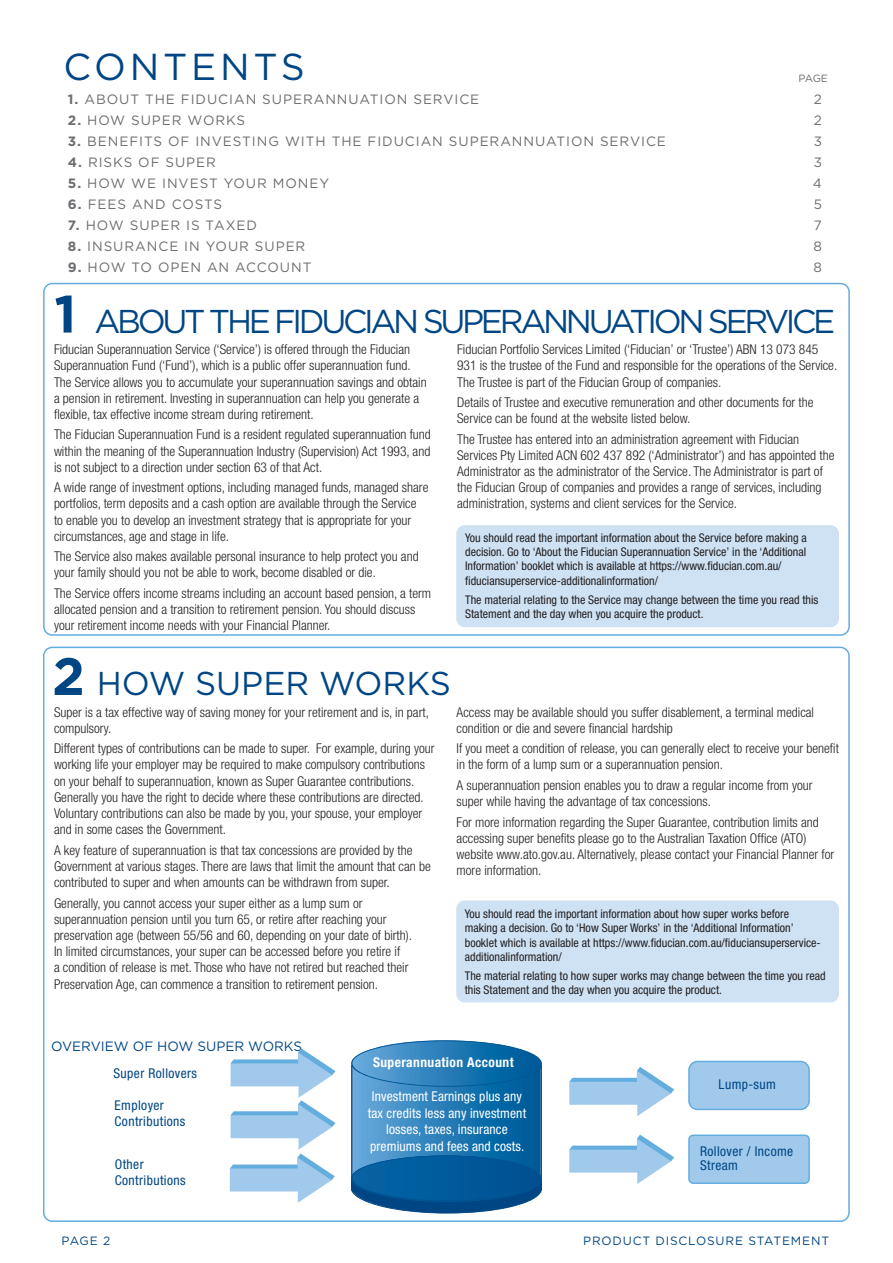
<style>
.page{position:relative;width:893px;height:1263px;background:#fff}
.page>*{position:absolute;margin:0;border:0;box-sizing:border-box;transform-origin:0 0}
.t1{font:700 52.5px "Gotham";color:#004684}
.t2{font:37.5px "Gotham";letter-spacing:.1em;color:#004684}
.t3{font:33px "Gotham";letter-spacing:-.1em;color:#004684}
.t4{font:33px "Gotham";color:#004684}
.Body{font:300 condensed 13.5px/16.2px "Helvetica Neue LT Std";color:#231f20}
.t5{font:13.5px "Gotham";letter-spacing:.07em;color:#6c6d70}
.t6{font:condensed 13.5px/16.5px "Helvetica Neue LT Std";letter-spacing:.01em;color:#fff;text-align:center}
.t7{font:condensed 13.5px/16.5px "Helvetica Neue LT Std";letter-spacing:.03em;color:#004684}
.t8{font:13.5px "Gotham";color:#004684}
.t9{font:700 condensed 13.5px "Helvetica Neue LT Std";letter-spacing:.03em;color:#fff}
.Footnote{font:condensed 12px/14.4px "Helvetica Neue LT Std";color:#231f20}
.t10{font:12px "Gotham";letter-spacing:.07em;color:#004684}
.t11{font:10.5px "Gotham";color:#6c6d70}
.s1{font-weight:700}
</style>
<div class="page">
<div style="left:43px;top:283px;width:807px;height:353px;border:2px solid #64addf;border-radius:9px"></div>
<div style="left:456px;top:900px;width:383px;height:102px;background:#cee2f4;border-radius:9px"></div>
<div style="left:456px;top:525px;width:383px;height:102px;background:#cee2f4;border-radius:9px"></div>
<div style="left:689px;top:1061px;width:120px;height:48px;background:#a0c9eb;border-radius:9px"></div>
<div style="left:688px;top:1061px;width:122px;height:49px;border:2px solid #64addf;border-radius:9px"></div>
<div style="left:689px;top:1135px;width:120px;height:48px;background:#a0c9eb;border-radius:4px"></div>
<div style="left:688px;top:1134px;width:122px;height:50px;border:2px solid #64addf;border-radius:4px"></div>
<svg style="left:230px;top:1048px;width:105px;height:155px"></svg>
<svg style="left:569px;top:1067px;width:105px;height:49px"></svg>
<svg style="left:569px;top:1134px;width:105px;height:50px"></svg>
<svg style="left:351px;top:1040px;width:191px;height:174px;background:#2b7ab2"></svg>
<p class="t2" style="left:63px;top:43px;width:243px">CONTENTS</p>
<p class="t5" style="left:68px;top:90px;width:413px"><span class="s1">1.</span> ABOUT THE FIDUCIAN SUPERANNUATION SERVICE</p>
<p class="t5" style="left:814px;top:90px;width:10px">2</p>
<p class="t5" style="left:68px;top:111px;width:179px"><span class="s1">2.</span> HOW SUPER WORKS</p>
<p class="t5" style="left:814px;top:111px;width:10px">2</p>
<p class="t5" style="left:68px;top:133px;width:599px"><span class="s1">3.</span> BENEFITS OF INVESTING WITH THE FIDUCIAN SUPERANNUATION SERVICE</p>
<p class="t5" style="left:814px;top:133px;width:10px">3</p>
<p class="t5" style="left:68px;top:154px;width:150px"><span class="s1">4.</span> RISKS OF SUPER</p>
<p class="t5" style="left:814px;top:154px;width:10px">3</p>
<p class="t5" style="left:68px;top:175px;width:263px"><span class="s1">5.</span> HOW WE INVEST YOUR MONEY</p>
<p class="t5" style="left:813px;top:175px;width:11px">4</p>
<p class="t5" style="left:68px;top:196px;width:156px"><span class="s1">6.</span> FEES AND COSTS</p>
<p class="t5" style="left:814px;top:196px;width:10px">5</p>
<p class="t5" style="left:68px;top:217px;width:190px"><span class="s1">7.</span> HOW SUPER IS TAXED</p>
<p class="t5" style="left:814px;top:217px;width:10px">7</p>
<p class="t5" style="left:68px;top:238px;width:239px"><span class="s1">8.</span> INSURANCE IN YOUR SUPER</p>
<p class="t5" style="left:813px;top:238px;width:10px">8</p>
<p class="t5" style="left:68px;top:259px;width:245px"><span class="s1">9.</span> HOW TO OPEN AN ACCOUNT</p>
<p class="t5" style="left:813px;top:259px;width:10px">8</p>
<p class="t11" style="left:799px;top:71px;width:31px">PAGE</p>
<p class="t1" style="left:54px;top:279px;width:24px">1</p>
<p class="t3" style="left:94px;top:300px;width:742px">ABOUT THE FIDUCIAN SUPERANNUATION SERVICE</p>
<p class="Body" style="left:54px;top:341px;width:374px">Fiducian Superannuation Service (‘Service’) is offered through the Fiducian Superannuation Fund (‘Fund’), which is a public offer superannuation fund.<br>The Service allows you to accumulate your superannuation savings and obtain a pension in retirement. Investing in superannuation can help you generate a flexible, tax effective income stream during retirement.</p>
<p class="Body" style="left:54px;top:426px;width:378px;text-align:justify">The Fiducian Superannuation Fund is a resident regulated superannuation fund within the meaning of the Superannuation Industry (Supervision) Act 1993, and is not subject to a direction under section 63 of that Act.</p>
<p class="Body" style="left:54px;top:479px;width:376px">A wide range of investment options, including managed funds, managed share portfolios, term deposits and a cash option are available through the Service to enable you to develop an investment strategy that is appropriate for your circumstances, age and stage in life.</p>
<p class="Body" style="left:54px;top:548px;width:366px">The Service also makes available personal insurance to help protect you and your family should you not be able to work, become disabled or die.</p>
<p class="Body" style="left:54px;top:585px;width:379px">The Service offers income streams including an account based pension, a term allocated pension and a transition to retirement pension. You should discuss your retirement income needs with your Financial Planner.</p>
<p class="t1" style="left:52px;top:641px;width:34px">2</p>
<p class="Body" style="left:457px;top:341px;width:382px">Fiducian Portfolio Services Limited (‘Fiducian’ or ‘Trustee’) ABN 13 073 845<br>931 is the trustee of the Fund and responsible for the operations of the Service.<br>The Trustee is part of the Fiducian Group of companies.</p>
<p class="Body" style="left:457px;top:394px;width:358px">Details of Trustee and executive remuneration and other documents for the<br>Service can be found at the website listed below.</p>
<p class="Body" style="left:457px;top:431px;width:379px">The Trustee has entered into an administration agreement with Fiducian Services Pty Limited ACN 602 437 892 (‘Administrator’) and has appointed the Administrator as the administrator of the Service. The Administrator is part of the Fiducian Group of companies and provides a range of services, including administration, systems and client services for the Service.</p>
<p class="Footnote" style="left:465px;top:530px;width:343px">You should read the important information about the Service before making a decision. Go to ‘About the Fiducian Superannuation Service’ in the ‘Additional Information’ booklet which is available at https://www.fiducian.com.au/ fiduciansuperservice-additionalinformation/</p>
<p class="Footnote" style="left:465px;top:592px;width:355px">The material relating to the Service may change between the time you read this<br>Statement and the day when you acquire the product.</p>
<p class="t4" style="left:97px;top:662px;width:356px">HOW SUPER WORKS</p>
<p class="Body" style="left:54px;top:703px;width:376px">Super is a tax effective way of saving money for your retirement and is, in part, compulsory.</p>
<p class="Body" style="left:54px;top:740px;width:382px">Different types of contributions can be made to super. For example, during your working life your employer may be required to make compulsory contributions on your behalf to superannuation, known as Super Guarantee contributions.<br>Generally you have the right to decide where these contributions are directed.<br>Voluntary contributions can also be made by you, your spouse, your employer and in some cases the Government.</p>
<p class="Body" style="left:54px;top:842px;width:378px">A key feature of superannuation is that tax concessions are provided by the<br>Government at various stages. There are laws that limit the amount that can be contributed to super and when amounts can be withdrawn from super.</p>
<p class="Body" style="left:54px;top:894px;width:360px">Generally, you cannot access your super either as a lump sum or superannuation pension until you turn 65, or retire after reaching your preservation age (between 55/56 and 60, depending on your date of birth).<br>In limited circumstances, your super can be accessed before you retire if<br>a condition of release is met. Those who have not retired but reached their Preservation Age, can commence a transition to retirement pension.</p>
<p class="Body" style="left:457px;top:703px;width:359px">Access may be available should you suffer disablement, a terminal medical condition or die and severe financial hardship</p>
<p class="Body" style="left:457px;top:740px;width:384px">If you meet a condition of release, you can generally elect to receive your benefit in the form of a lump sum or a superannuation pension.</p>
<p class="Body" style="left:457px;top:777px;width:358px">A superannuation pension enables you to draw a regular income from your super while having the advantage of tax concessions.</p>
<p class="Body" style="left:457px;top:813px;width:379px">For more information regarding the Super Guarantee, contribution limits and accessing super benefits please go to the Australian Taxation Office (ATO) website www.ato.gov.au. Alternatively, please contact your Financial Planner for more information.</p>
<p class="Footnote" style="left:465px;top:906px;width:358px">You should read the important information about how super works before making a decision. Go to ‘How Super Works’ in the ‘Additional Information’ booklet which is available at https://www.fiducian.com.au/fiduciansuperservice&shy;additionalinformation/</p>
<p class="Footnote" style="left:465px;top:968px;width:362px">The material relating to how super works may change between the time you read this Statement and the day when you acquire the product.</p>
<p class="t8" style="left:51px;top:1038px;width:252px">OVERVIEW OF HOW SUPER WORKS</p>
<p class="t7" style="left:113px;top:1064px;width:85px">Super Rollovers</p>
<p class="t7" style="left:115px;top:1097px;width:72px">Employer<br>Contributions</p>
<p class="t7" style="left:115px;top:1156px;width:30px">Other</p>
<p class="t7" style="left:115px;top:1172px;width:72px">Contributions</p>
<p class="t9" style="left:373px;top:1054px;width:142px">Superannuation Account</p>
<p class="t6" style="left:368px;top:1088px;width:160px">Investment Earnings plus any tax credits less any investment losses, taxes, insurance premiums and fees and costs.</p>
<p class="t7" style="left:719px;top:1076px;width:59px">Lump-sum</p>
<p class="t7" style="left:700px;top:1144px;width:95px;line-height:14px">Rollover / Income<br>Stream</p>
<p class="t10" style="left:62px;top:1233px;width:50px">PAGE 2</p>
<p class="t10" style="left:583px;top:1233px;width:248px">PRODUCT DISCLOSURE STATEMENT</p>
</div>
